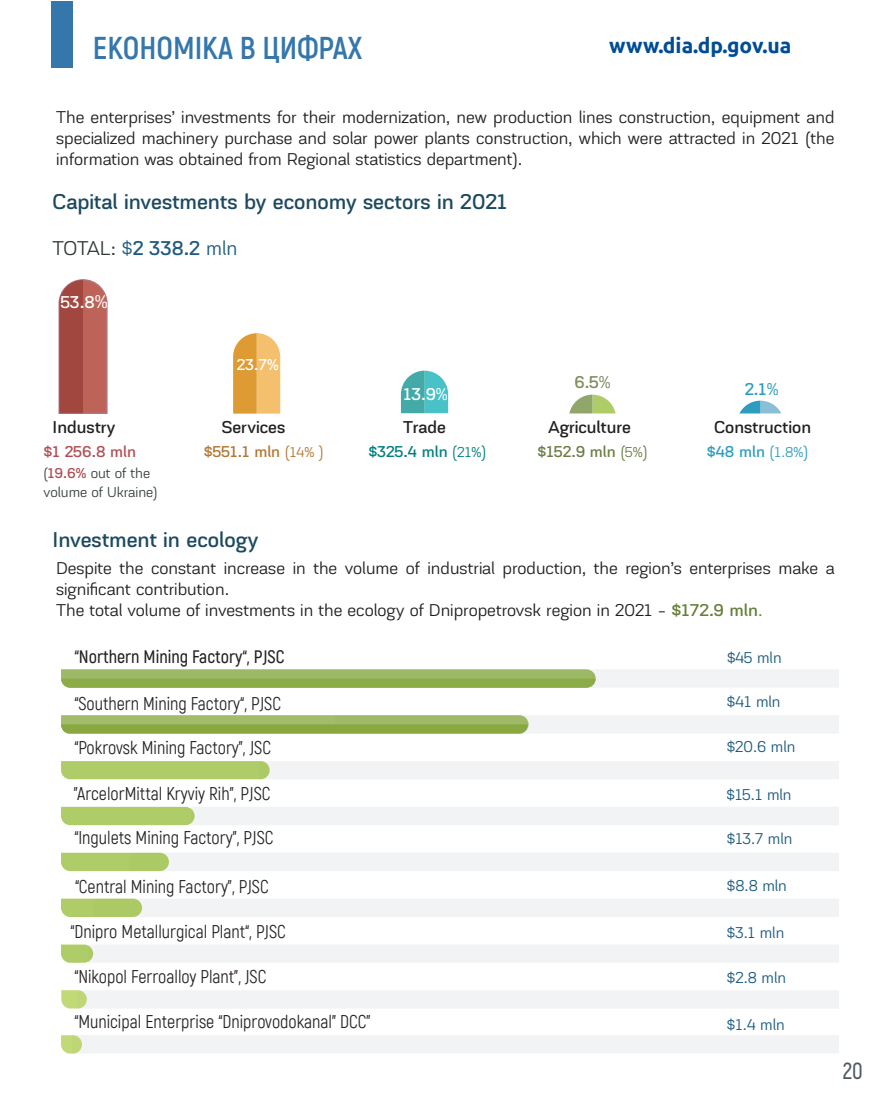
<style>
.page{position:relative;width:875px;height:1093px;background:#fff}
.page>*{position:absolute;margin:0;border:0;box-sizing:border-box;transform-origin:0 0}
.t1{font:700 31.5px "Akrobat";color:#3576ab}
.t2{font:600 22.95px "Akrobat";color:#4f5a5e}
.t3{font:22.5px "Akzentica 4 F Medium";color:#1c495f}
.t4{font:700 21px "Ubuntu";color:#004c97}
.t5{font:21px "Akzentica 4 F";letter-spacing:-.01em;color:#2f3737}
.t6{font:18px/21px "Akzentica 4 F";color:#231f20;text-align:justify}
.t7{font:18px "Akrobat";color:#231f20}
.t8{font:18px "Akzentica 4 F Medium";color:#231f20}
.t9{font:600 18px "Akrobat";color:#231f20}
.t10{font:18px "Akzentica 4 F Medium";color:#fff}
.t11{font:18px "Akzentica 4 F Medium";color:rgb(108 126 71/.89)}
.t12{font:18px "Akzentica 4 F Medium";color:#0089b2}
.t13{font:16.5px "Akzentica 4 F";color:#1b5a7e}
.t14{font:16.5px "Akzentica 4 F Medium";color:#b27734}
.t15{font:16.5px "Akzentica 4 F Medium";color:#00817f}
.t16{font:16.5px "Akzentica 4 F Medium";color:#6b7e44}
.t17{font:16.5px "Akzentica 4 F Medium";color:rgb(0 137 178/.83)}
.t18{font:16.5px "Akzentica 4 F Medium";color:#af4f54}
.t19{font:16.5px "Akzentica 4 F Medium";color:#fff}
.t20{font:15px/18px "Akzentica 4 F";color:#3b4242}
.s1{color:#1f5a7e}
.s2{font-family:"Akzentica 4 F Medium";color:#1f5a7e}
.s3{font-family:"Akzentica 4 F";font-size:19.5px}
.s4{font-family:"Akzentica 4 F Medium";color:#af4f54}
.s5{font-family:"Akzentica 4 F"}
.s6{font-family:"Akzentica 4 F";font-size:15px}
.s7{font-family:"Akzentica 4 F Medium";color:#667f39}
.s8{color:#667f39}
</style>
<div class="page">
<svg style="left:72px;top:670px;width:767px;height:383px"></svg>
<svg style="left:58px;top:279px;width:50px;height:135px;background:#b46058"></svg>
<svg style="left:233px;top:333px;width:47px;height:81px;background:#eab25d"></svg>
<svg style="left:401px;top:371px;width:47px;height:42px;background:#5bbebf"></svg>
<svg style="left:569px;top:395px;width:46px;height:18px"></svg>
<svg style="left:739px;top:401px;width:42px;height:12px"></svg>
<svg style="left:61px;top:761px;width:209px;height:18px;background:#afcc6a"></svg>
<svg style="left:61px;top:669px;width:534px;height:19px;background:#97b45a"></svg>
<div style="left:61px;top:807px;width:134px;height:18px;background:#aecc68"></div>
<div style="left:61px;top:853px;width:108px;height:18px;background:#aecc68"></div>
<svg style="left:61px;top:898px;width:81px;height:19px;background:#b1ce71"></svg>
<svg style="left:61px;top:944px;width:32px;height:19px"></svg>
<svg style="left:61px;top:990px;width:26px;height:18px"></svg>
<svg style="left:61px;top:1035px;width:21px;height:18px"></svg>
<svg style="left:61px;top:715px;width:467px;height:18px;background:#96b358"></svg>
<div style="left:52px;top:2px;width:21px;height:66px;background:#3576ab"></div>
<h1 class="t1" style="left:93px;top:28px;width:271px">ЕКОНОМІКА В ЦИФРАХ</h1>
<p class="t4" style="left:609px;top:33px;width:184px">www.dia.dp.gov.ua</p>
<p class="t6" style="left:56px;top:106px;width:780px">The enterprises’ investments for their modernization, new production lines construction, equipment and specialized machinery purchase and solar power plants construction, which were attracted in 2021 (the information was obtained from Regional statistics department).</p>
<p class="t3" style="left:53px;top:185px;width:456px">Capital investments by economy sectors in 2021</p>
<p class="t5" style="left:53px;top:233px;width:186px">TOTAL: <span class="s1">$</span><span class="s2">2 338.2</span> <span class="s1">mln</span></p>
<p class="t10" style="left:61px;top:288px;width:49px">53.8<span class="s3">%</span></p>
<p class="t8" style="left:53px;top:414px;width:64px">Industry</p>
<p class="t18" style="left:44px;top:439px;width:94px">$1 256.8 mln</p>
<p class="t20" style="left:44px;top:463px;width:116px">(<span class="s4">19.6%</span> out of the volume of Ukraine)</p>
<p class="t19" style="left:237px;top:352px;width:43px">23.7%</p>
<p class="t8" style="left:222px;top:414px;width:65px">Services</p>
<p class="t14" style="left:204px;top:439px;width:121px">$551.1 mln <span class="s5">(</span><span class="s6">14%</span> <span class="s5">)</span></p>
<p class="t3" style="left:53px;top:522px;width:207px">Investment in ecology</p>
<p class="t10" style="left:403px;top:380px;width:46px">13.9<span class="s5">%</span></p>
<p class="t8" style="left:403px;top:414px;width:44px">Trade</p>
<p class="t15" style="left:368px;top:439px;width:120px">$325.4 mln <span class="s5">(</span><span class="s6">21%</span><span class="s5">)</span></p>
<p class="t11" style="left:574px;top:368px;width:38px">6.5<span class="s5">%</span></p>
<p class="t8" style="left:548px;top:414px;width:84px">Agriculture</p>
<p class="t16" style="left:537px;top:439px;width:112px">$152.9 mln <span class="s5">(</span><span class="s6">5%</span><span class="s5">)</span></p>
<p class="t12" style="left:744px;top:375px;width:36px">2.1<span class="s5">%</span></p>
<p class="t8" style="left:714px;top:414px;width:98px">Construction</p>
<p class="t17" style="left:706px;top:439px;width:103px">$48 mln <span class="s5">(</span><span class="s6">1.8%</span><span class="s5">)</span></p>
<p class="t6" style="left:56px;top:556px;width:780px;text-align:left">Despite the constant increase in the volume of industrial production, the region’s enterprises make a significant contribution.<br>The total volume of investments in the ecology of Dnipropetrovsk region in 2021 - <span class="s7">$172.9 mln</span><span class="s8">.</span></p>
<p class="t9" style="left:74px;top:646px;width:212px">“Northern Mining Factory“, PJSC</p>
<p class="t13" style="left:727px;top:645px;width:56px">$45 mln</p>
<p class="t7" style="left:74px;top:693px;width:208px">“Southern Mining Factory“, PJSC</p>
<p class="t13" style="left:727px;top:689px;width:55px">$41 mln</p>
<p class="t7" style="left:74px;top:737px;width:198px">“Pokrovsk Mining Factory”, JSC</p>
<p class="t13" style="left:726px;top:734px;width:70px">$20.6 mln</p>
<p class="t7" style="left:74px;top:782px;width:198px">"ArcelorMittal Kryviy Rih", PJSC</p>
<p class="t13" style="left:726px;top:782px;width:66px">$15.1 mln</p>
<p class="t7" style="left:74px;top:827px;width:200px">“Ingulets Mining Factory”, PJSC</p>
<p class="t13" style="left:727px;top:826px;width:67px">$13.7 mln</p>
<p class="t7" style="left:75px;top:875px;width:195px">“Central Mining Factory”, PJSC</p>
<p class="t13" style="left:727px;top:873px;width:61px">$8.8 mln</p>
<p class="t7" style="left:70px;top:921px;width:217px">“Dnipro Metallurgical Plant“, PJSC</p>
<p class="t7" style="left:74px;top:965px;width:193px">“Nikopol Ferroalloy Plant”, JSC</p>
<p class="t7" style="left:74px;top:1010px;width:298px">“Municipal Enterprise “Dniprovodokanal” DCC”</p>
<p class="t13" style="left:727px;top:920px;width:59px">$3.1 mln</p>
<p class="t13" style="left:727px;top:965px;width:61px">$2.8 mln</p>
<p class="t13" style="left:727px;top:1011px;width:59px">$1.4 mln</p>
<p class="t2" style="left:842px;top:1057px;width:22px">20</p>
</div>
